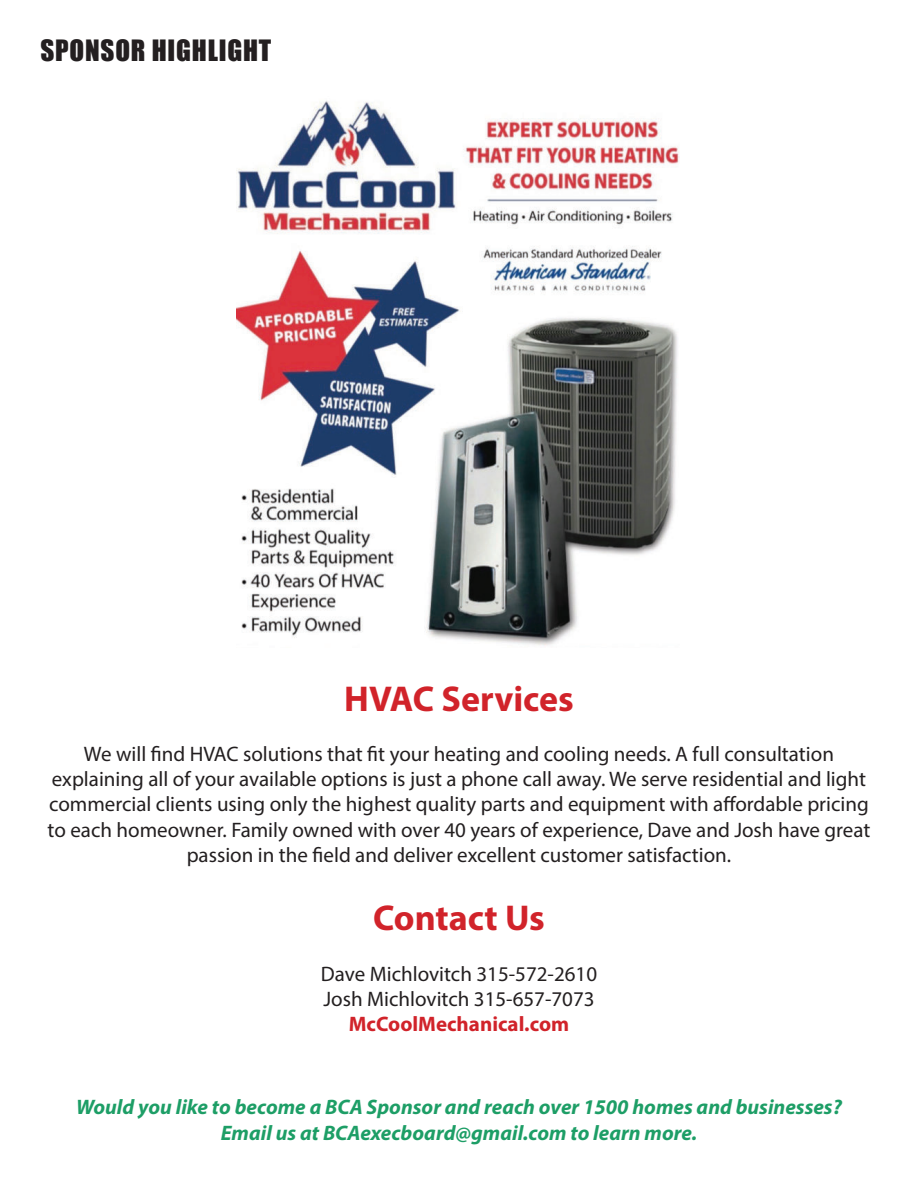
<style>
.page{position:relative;width:918px;height:1188px;background:#fff}
.page>*{position:absolute;margin:0;border:0;box-sizing:border-box;transform-origin:0 0}
.t1{font:700 36px "Myriad Pro";color:#d1232a}
.t2{font:27px "Impact";letter-spacing:.03em;color:#231f20}
.t3{font:21px/25.2px "Myriad Pro";color:#231f20;text-align:center}
.t4{font:italic 700 21px/25.2px "Myriad Pro";color:#1d9e66;text-align:center}
.t5{font:700 21px "Myriad Pro";color:#d1232a}
</style>
<div class="page">
<img style="left:237px;top:101px;width:443px;height:545px">
<p class="t2" style="left:40px;top:36px;width:232px">SPONSOR HIGHLIGHT</p>
<h1 class="t1" style="left:344px;top:684px;width:231px">HVAC Services</h1>
<p class="t3" style="left:48px;top:743px;width:824px">We will find HVAC solutions that fit your heating and cooling needs. A full consultation explaining all of your available options is just a phone call away. We serve residential and light commercial clients using only the highest quality parts and equipment with affordable pricing to each homeowner. Family owned with over 40 years of experience, Dave and Josh have great passion in the field and deliver excellent customer satisfaction.</p>
<h1 class="t1" style="left:373px;top:904px;width:173px">Contact Us</h1>
<p class="t3" style="left:321px;top:963px;width:278px;text-align:left">Dave Michlovitch 315-572-2610<br>Josh Michlovitch 315-657-7073</p>
<p class="t5" style="left:349px;top:1016px;width:222px">McCoolMechanical.com</p>
<p class="t4" style="left:76px;top:1097px;width:767px">Would you like to become a BCA Sponsor and reach over 1500 homes and businesses?<br>Email us at BCAexecboard@gmail.com to learn more.</p>
</div>
